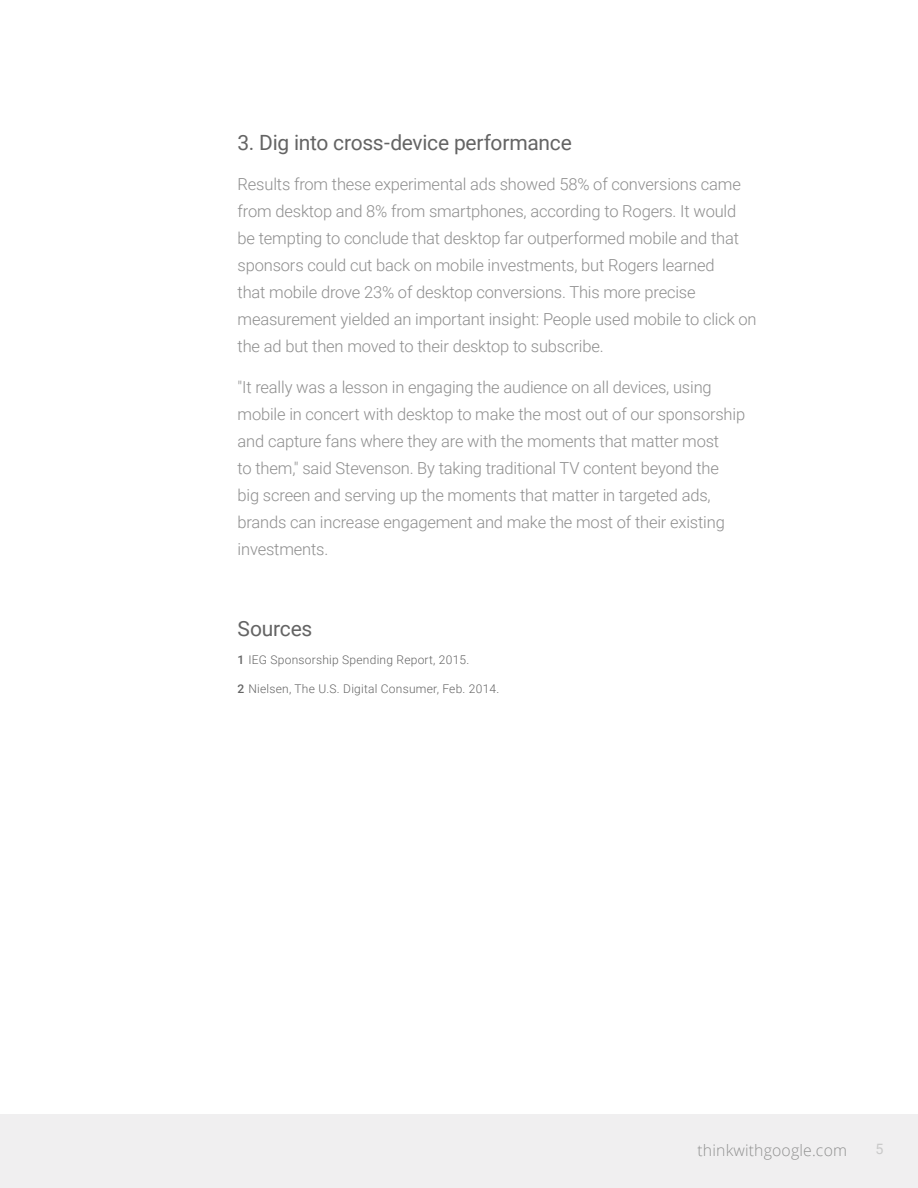
<style>
.page{position:relative;width:918px;height:1188px;background:#fff}
.page>*{position:absolute;margin:0;border:0;box-sizing:border-box;transform-origin:0 0}
.t1{font:21px "Roboto";letter-spacing:-.015em;color:#646464}
.t2{font:300 16.5px/27px "Roboto";letter-spacing:-.01em;color:#8e8e8e}
.t3{font:300 15.75px "Open Sans";letter-spacing:.01em;color:#666766}
.t4{font:14.25px "Roboto";color:#c9c9c9}
.t5{font:300 12px "Roboto";letter-spacing:.02em;color:#656565}
.s1{font-weight:500}
</style>
<div class="page">
<div style="left:0;top:1114px;width:918px;height:74px;background:#f0eff0"></div>
<p class="t1" style="left:238px;top:127px;width:336px">3. Dig into cross-device performance</p>
<p class="t2" style="left:238px;top:170px;width:521px">Results from these experimental ads showed 58% of conversions came from desktop and 8% from smartphones, according to Rogers. It would be tempting to conclude that desktop far outperformed mobile and that sponsors could cut back on mobile investments, but Rogers learned<br>that mobile drove 23% of desktop conversions. This more precise measurement yielded an important insight: People used mobile to click on the ad but then moved to their desktop to subscribe.</p>
<p class="t2" style="left:238px;top:373px;width:509px">"It really was a lesson in engaging the audience on all devices, using mobile in concert with desktop to make the most out of our sponsorship and capture fans where they are with the moments that matter most<br>to them," said Stevenson. By taking traditional TV content beyond the<br>big screen and serving up the moments that matter in targeted ads, brands can increase engagement and make the most of their existing investments.</p>
<p class="t1" style="left:238px;top:613px;width:76px">Sources</p>
<p class="t5" style="left:238px;top:651px;width:233px"><span class="s1">1</span> IEG Sponsorship Spending Report, 2015.</p>
<p class="t5" style="left:238px;top:680px;width:263px"><span class="s1">2</span> Nielsen, The U.S. Digital Consumer, Feb. 2014.</p>
<p class="t3" style="left:698px;top:1140px;width:151px">thinkwithgoogle.com</p>
<p class="t4" style="left:876px;top:1139px;width:10px">5</p>
</div>
